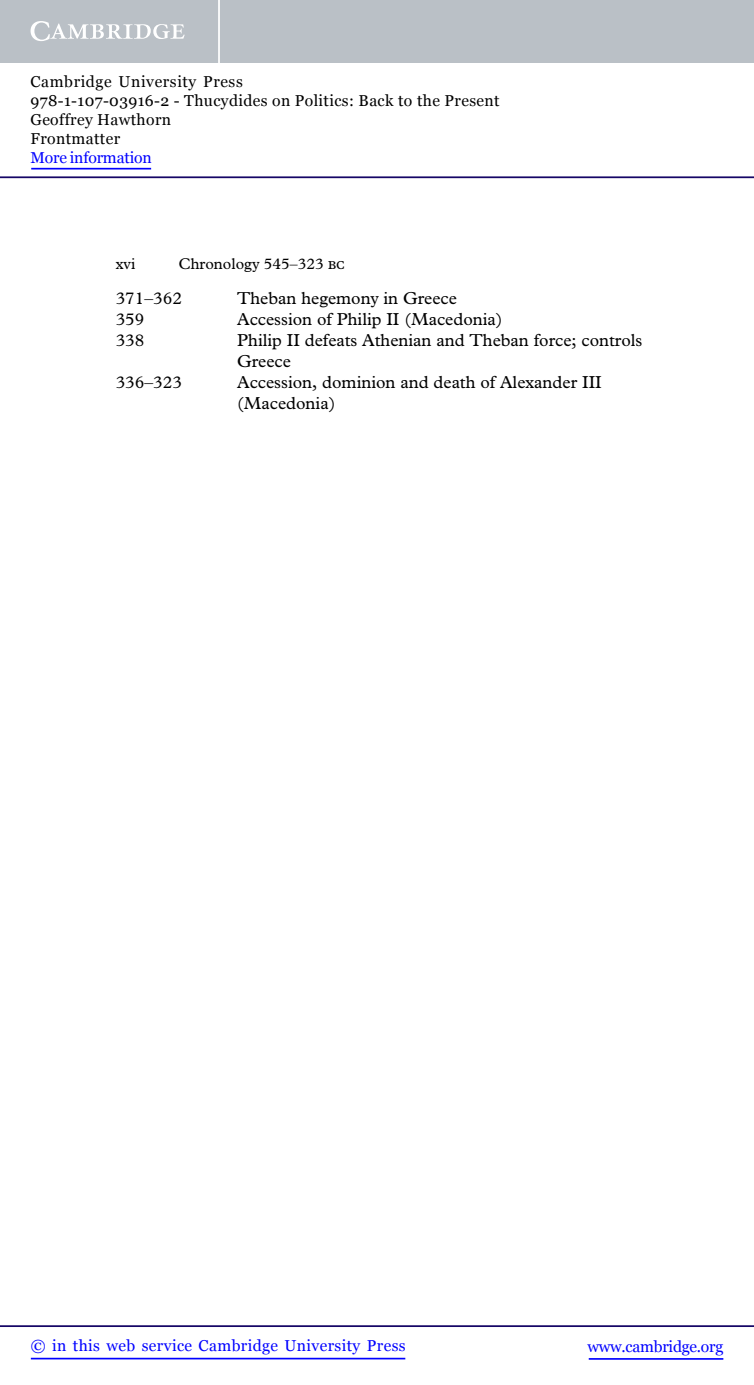
<style>
.page{position:relative;width:754px;height:1385px;background:#fff}
.page>*{position:absolute;margin:0;border:0;box-sizing:border-box;transform-origin:0 0}
.t1{font:17.5px/21px "Plantin";color:#000}
.t2{font:15.75px/18.9px "Georgia";letter-spacing:.025em;color:#000}
.t3{font:15.75px "Georgia";letter-spacing:.025em;color:#00f}
.t4{font:15.75px "Plantin";color:#000}
.t5{font:15.75px "Georgia";letter-spacing:-.015em;color:#00f}
.t6{font:15.75px "Georgia";letter-spacing:-.01em;color:#00f}
.s1{font-family:"Plantin Exp"}
</style>
<div class="page">
<hr style="left:589px;top:1358px;width:134px;height:1px;background:#00f">
<hr style="left:0;top:1325px;width:754px;height:2px;background:#150666">
<hr style="left:31px;top:1357px;width:374px;height:2px;background:#00f">
<div style="left:0;top:0;width:754px;height:63px;background:#bac0c6"></div>
<svg style="left:31px;top:21px;width:154px;height:20px"></svg>
<hr style="left:218px;top:0;width:2px;height:63px;background:#fff">
<hr style="left:0;top:176px;width:754px;height:2px;background:#150666">
<hr style="left:31px;top:168px;width:120px;height:1px;background:#00f">
<p class="t2" style="left:31px;top:72px;width:471px">Cambridge University Press<br>978-1-107-03916-2 - Thucydides on Politics: Back to the Present<br>Geoffrey Hawthorn<br>Frontmatter</p>
<p class="t6" style="left:31px;top:148px;width:123px">More information</p>
<p class="t4" style="left:116px;top:258px;width:21px">xvi</p>
<p class="t4" style="left:178px;top:258px;width:168px">Chronology 545–323 <span class="s1">bc</span></p>
<p class="t1" style="left:116px;top:289px;width:68px">371–362</p>
<p class="t1" style="left:237px;top:289px;width:221px">Theban hegemony in Greece</p>
<p class="t1" style="left:116px;top:310px;width:30px">359</p>
<p class="t1" style="left:237px;top:310px;width:267px">Accession of Philip II (Macedonia)</p>
<p class="t1" style="left:116px;top:331px;width:30px">338</p>
<p class="t1" style="left:237px;top:331px;width:407px">Philip II defeats Athenian and Theban force; controls<br>Greece</p>
<p class="t1" style="left:116px;top:373px;width:68px">336–323</p>
<p class="t1" style="left:237px;top:373px;width:366px">Accession, dominion and death of Alexander III (Macedonia)</p>
<p class="t3" style="left:31px;top:1337px;width:376px">© in this web service Cambridge University Press</p>
<p class="t5" style="left:587px;top:1337px;width:137px">www.cambridge.org</p>
</div>
